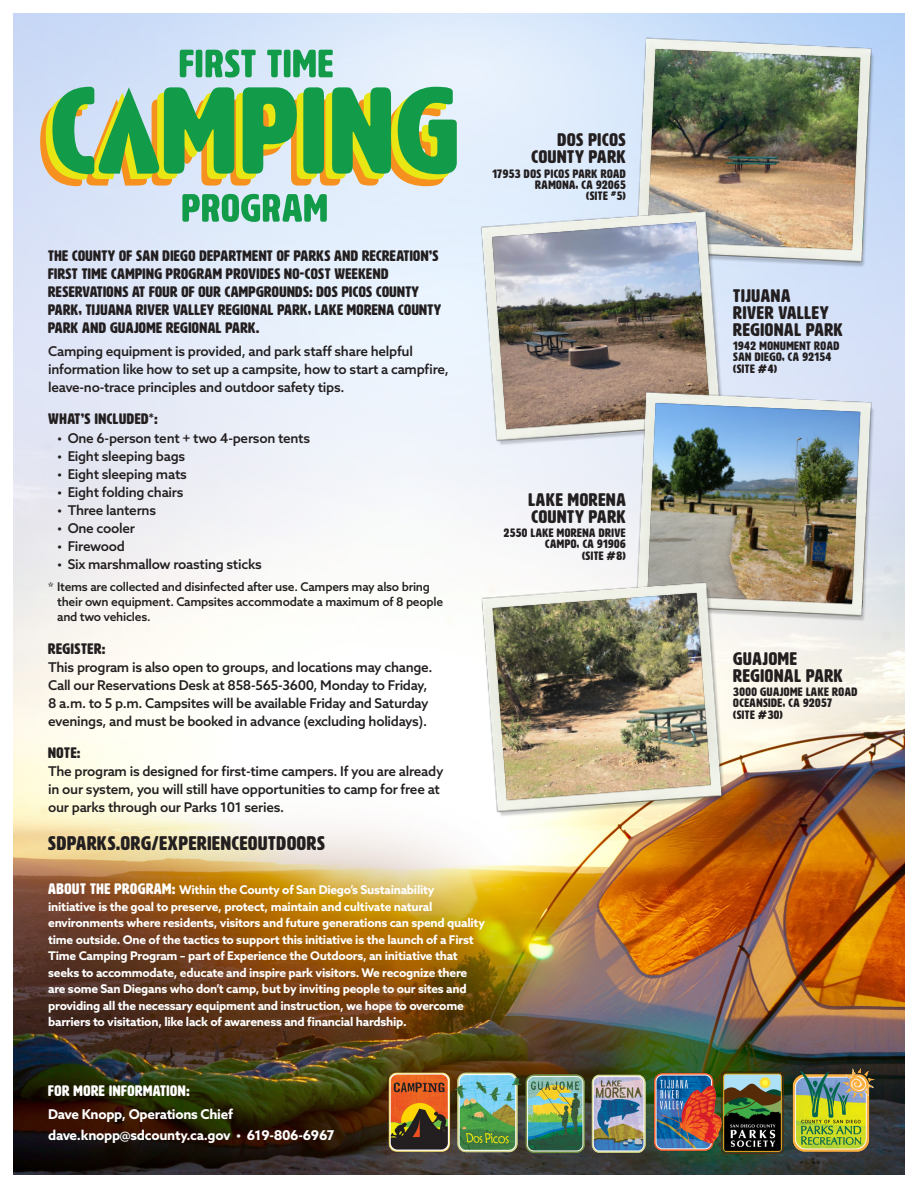
<style>
.page{position:relative;width:918px;height:1188px;background:#fff}
.page>*{position:absolute;margin:0;border:0;box-sizing:border-box;transform-origin:0 0}
.t1{font:19.5px "HWT Artz";letter-spacing:.04em;color:#231f20}
.t2{font:18px/17px "HWT Artz";letter-spacing:.04em;color:#231f20}
.t3{font:15px/18px "HWT Artz";letter-spacing:.03em;color:#231f20}
.t4{font:15px "HWT Artz";letter-spacing:.04em;color:#fff}
.t5{font:500 13.5px/18px "Azo Sans";letter-spacing:-.02em;color:#231f20}
.t6{font:700 13.5px "Azo Sans";letter-spacing:-.02em;color:#fff}
.t7{font:700 12px/16.5px "Azo Sans";letter-spacing:-.02em;color:#fff}
.t8{font:12px/11.4px "HWT Artz";letter-spacing:.04em;color:#231f20;text-align:right}
.t9{font:500 12px/15px "Azo Sans";letter-spacing:-.02em;color:#231f20}
.s1{font-family:"HWT Artz";font-weight:400;font-size:15px}
</style>
<div class="page">
<img style="left:14px;top:14px;width:890px;height:1160px">
<img style="left:612px;top:23px;width:284px;height:250px">
<img style="left:456px;top:195px;width:290px;height:257px">
<img style="left:612px;top:377px;width:284px;height:250px">
<img style="left:457px;top:566px;width:290px;height:258px">
<img style="left:764px;top:1068px;width:132px;height:90px">
<svg style="left:40px;top:87px;width:417px;height:99px;background:#75b560"></svg>
<svg style="left:267px;top:50px;width:66px;height:27px;background:#59b687"></svg>
<svg style="left:180px;top:50px;width:76px;height:28px;background:#5eb78d"></svg>
<svg style="left:182px;top:194px;width:145px;height:28px;background:#58b686"></svg>
<img style="left:722px;top:1066px;width:65px;height:91px">
<img style="left:651px;top:1066px;width:71px;height:95px">
<img style="left:524px;top:1071px;width:126px;height:83px">
<img style="left:455px;top:1066px;width:68px;height:92px">
<img style="left:386px;top:1070px;width:66px;height:83px">
<p class="t3" style="left:48px;top:247px;width:395px">THE COUNTY OF SAN DIEGO DEPARTMENT OF PARKS AND RECREATION’S FIRST TIME CAMPING PROGRAM PROVIDES NO-COST WEEKEND RESERVATIONS AT FOUR OF OUR CAMPGROUNDS: DOS PICOS COUNTY PARK, TIJUANA RIVER VALLEY REGIONAL PARK, LAKE MORENA COUNTY PARK AND GUAJOME REGIONAL PARK.</p>
<p class="t5" style="left:48px;top:342px;width:402px">Camping equipment is provided, and park staff share helpful information like how to set up a campsite, how to start a campfire, leave-no-trace principles and outdoor safety tips.</p>
<p class="t3" style="left:48px;top:410px;width:111px">WHAT’S INCLUDED*:</p>
<p class="t5" style="left:57px;top:429px;width:254px">• One 6-person tent + two 4-person tents</p>
<p class="t5" style="left:57px;top:447px;width:130px">• Eight sleeping bags</p>
<p class="t5" style="left:57px;top:465px;width:131px">• Eight sleeping mats</p>
<p class="t5" style="left:57px;top:483px;width:128px">• Eight folding chairs</p>
<p class="t5" style="left:57px;top:501px;width:100px">• Three lanterns</p>
<p class="t5" style="left:57px;top:519px;width:79px">• One cooler</p>
<p class="t5" style="left:57px;top:537px;width:69px">• Firewood</p>
<p class="t5" style="left:57px;top:555px;width:206px">• Six marshmallow roasting sticks</p>
<p class="t9" style="left:48px;top:579px;width:383px">* Items are collected and disinfected after use. Campers may also bring</p>
<p class="t9" style="left:57px;top:594px;width:388px">their own equipment. Campsites accommodate a maximum of 8 people and two vehicles.</p>
<p class="t3" style="left:48px;top:640px;width:58px">REGISTER:</p>
<p class="t5" style="left:48px;top:658px;width:386px">This program is also open to groups, and locations may change.<br>Call our Reservations Desk at 858-565-3600, Monday to Friday, 8 a.m. to 5 p.m. Campsites will be available Friday and Saturday evenings, and must be booked in advance (excluding holidays).</p>
<p class="t3" style="left:48px;top:744px;width:34px">NOTE:</p>
<p class="t5" style="left:48px;top:762px;width:397px">The program is designed for first-time campers. If you are already in our system, you will still have opportunities to camp for free at our parks through our Parks 101 series.</p>
<p class="t1" style="left:48px;top:833px;width:278px">SDPARKS.ORG/EXPERIENCEOUTDOORS</p>
<p class="t2" style="left:558px;top:132px;width:70px">DOS PICOS</p>
<p class="t2" style="left:531px;top:149px;width:96px">COUNTY PARK</p>
<p class="t8" style="left:492px;top:168px;width:135px">17953 DOS PICOS PARK ROAD<br>RAMONA, CA 92065</p>
<p class="t8" style="left:586px;top:191px;width:41px">(SITE <sup>#</sup>5)</p>
<p class="t2" style="left:529px;top:491px;width:99px">LAKE MORENA</p>
<p class="t2" style="left:531px;top:508px;width:96px">COUNTY PARK</p>
<p class="t8" style="left:504px;top:527px;width:124px">2550 LAKE MORENA DRIVE</p>
<p class="t8" style="left:545px;top:538px;width:82px">CAMPO, CA 91906</p>
<p class="t8" style="left:582px;top:550px;width:45px">(SITE #8)</p>
<p class="t7" style="left:48px;top:881px;width:438px"><span class="s1">ABOUT THE PROGRAM:</span> Within the County of San Diego’s Sustainability initiative is the goal to preserve, protect, maintain and cultivate natural environments where residents, visitors and future generations can spend quality time outside. One of the tactics to support this initiative is the launch of a First Time Camping Program – part of Experience the Outdoors, an initiative that seeks to accommodate, educate and inspire park visitors. We recognize there are some San Diegans who don’t camp, but by inviting people to our sites and providing all the necessary equipment and instruction, we hope to overcome barriers to visitation, like lack of awareness and financial hardship.</p>
<p class="t4" style="left:48px;top:1082px;width:143px">FOR MORE INFORMATION:</p>
<p class="t6" style="left:48px;top:1105px;width:186px">Dave Knopp, Operations Chief</p>
<p class="t6" style="left:48px;top:1126px;width:288px">dave.knopp@sdcounty.ca.gov • 619-806-6967</p>
<p class="t2" style="left:733px;top:287px;width:111px">TIJUANA<br>RIVER VALLEY<br>REGIONAL PARK</p>
<p class="t8" style="left:733px;top:340px;width:108px">1942 MONUMENT ROAD</p>
<p class="t8" style="left:733px;top:352px;width:100px;text-align:left">SAN DIEGO, CA 92154 (SITE #4)</p>
<p class="t2" style="left:733px;top:650px;width:111px">GUAJOME<br>REGIONAL PARK</p>
<p class="t8" style="left:733px;top:686px;width:126px">3000 GUAJOME LAKE ROAD</p>
<p class="t8" style="left:733px;top:698px;width:100px">OCEANSIDE, CA 92057</p>
<p class="t8" style="left:733px;top:709px;width:51px">(SITE #30)</p>
</div>
